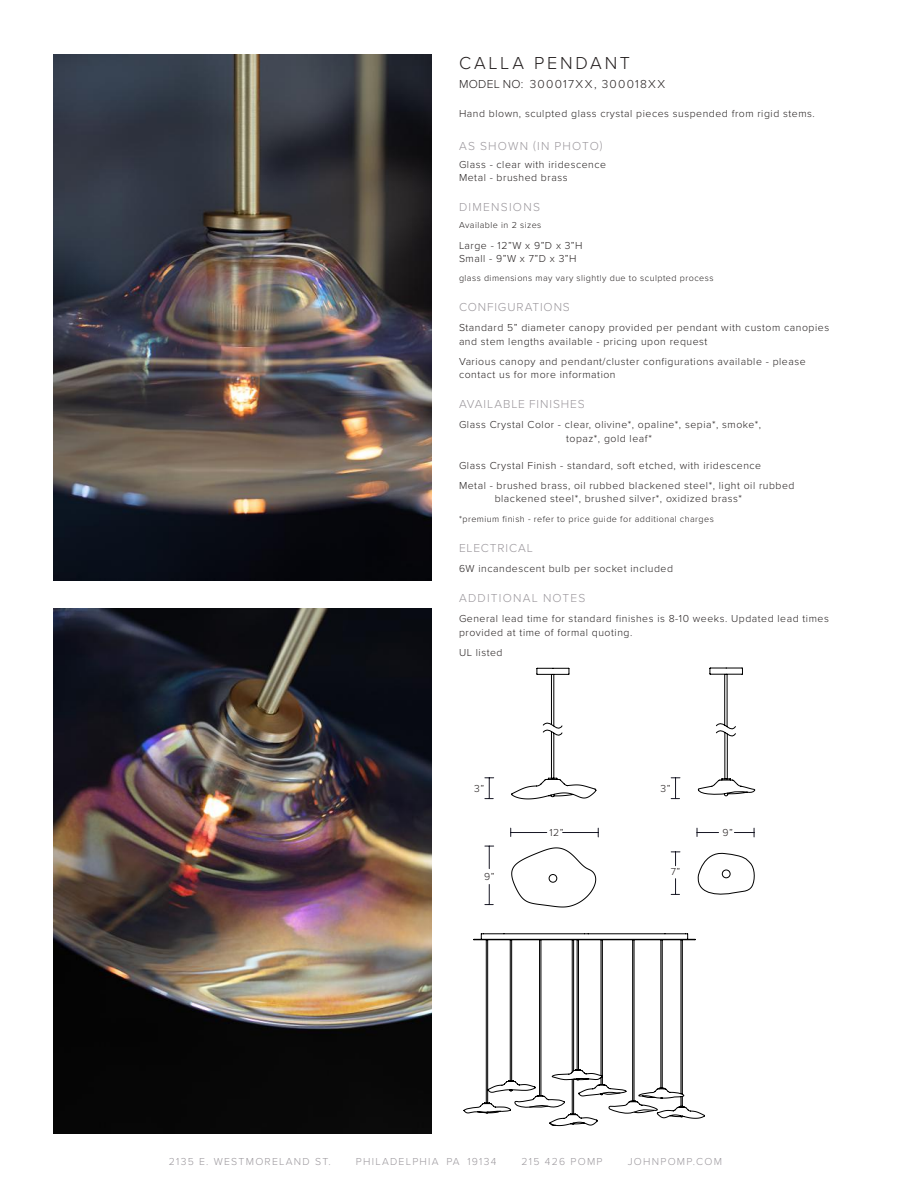
<style>
.page{position:relative;width:918px;height:1188px;background:#fff}
.page>*{position:absolute;margin:0;border:0;box-sizing:border-box;transform-origin:0 0}
.t1{font:300 18px "Proxima Nova";letter-spacing:.155em;color:#241f1f}
.t2{font:300 12px "Proxima Nova";letter-spacing:.105em;color:#9c989d}
.t3{font:300 12px "Proxima Nova";letter-spacing:.08em;color:#9c989d}
.t4{font:300 12px "Proxima Nova";letter-spacing:.1em;color:#241f1f}
.t5{font:300 10.5px/13.5px "Proxima Nova";letter-spacing:.05em;color:#241f1f}
.t6{font:300 10.5px "Proxima Nova";letter-spacing:.12em;color:#9c989d}
.t7{font:300 9px "Proxima Nova";letter-spacing:.05em;color:#241f1f}
</style>
<div class="page">
<img style="left:54px;top:608px;width:378px;height:526px">
<img style="left:54px;top:54px;width:378px;height:527px">
<svg style="left:485px;top:884px;width:8px;height:21px"></svg>
<svg style="left:485px;top:846px;width:9px;height:23px"></svg>
<svg style="left:671px;top:879px;width:9px;height:16px"></svg>
<svg style="left:671px;top:852px;width:9px;height:14px"></svg>
<svg style="left:485px;top:778px;width:9px;height:21px"></svg>
<svg style="left:671px;top:778px;width:9px;height:21px"></svg>
<svg style="left:464px;top:933px;width:241px;height:193px"></svg>
<svg style="left:634px;top:1110px;width:20px;height:3px"></svg>
<svg style="left:529px;top:1093px;width:91px;height:15px"></svg>
<svg style="left:510px;top:668px;width:89px;height:239px"></svg>
<svg style="left:696px;top:668px;width:60px;height:227px"></svg>
<h1 class="t1" style="left:459px;top:50px;width:173px">CALLA PENDANT</h1>
<p class="t4" style="left:459px;top:75px;width:208px">MODEL NO: 300017XX, 300018XX</p>
<p class="t5" style="left:459px;top:106px;width:357px">Hand blown, sculpted glass crystal pieces suspended from rigid stems.</p>
<p class="t2" style="left:459px;top:137px;width:145px">AS SHOWN (IN PHOTO)</p>
<p class="t5" style="left:459px;top:157px;width:149px">Glass - clear with iridescence<br>Metal - brushed brass</p>
<p class="t2" style="left:459px;top:198px;width:82px">DIMENSIONS</p>
<p class="t7" style="left:459px;top:219px;width:84px">Available in 2 sizes</p>
<p class="t5" style="left:459px;top:238px;width:125px">Large - 12”W x 9”D x 3”H<br>Small - 9”W x 7”D x 3”H</p>
<p class="t7" style="left:459px;top:271px;width:256px">glass dimensions may vary slightly due to sculpted process</p>
<p class="t3" style="left:459px;top:298px;width:112px">CONFIGURATIONS</p>
<p class="t5" style="left:459px;top:320px;width:372px">Standard 5” diameter canopy provided per pendant with custom canopies and stem lengths available - pricing upon request</p>
<p class="t5" style="left:459px;top:354px;width:348px">Various canopy and pendant/cluster configurations available - please contact us for more information</p>
<p class="t3" style="left:459px;top:395px;width:127px">AVAILABLE FINISHES</p>
<p class="t5" style="left:459px;top:418px;width:304px;text-align:center">Glass Crystal Color - clear, olivine*, opaline*, sepia*, smoke*, topaz*, gold leaf*</p>
<p class="t5" style="left:459px;top:455px;width:337px;line-height:20.2px">Glass Crystal Finish - standard, soft etched, with iridescence<br>Metal - brushed brass, oil rubbed blackened steel*, light oil rubbed</p>
<p class="t5" style="left:495px;top:492px;width:249px">blackened steel*, brushed silver*, oxidized brass*</p>
<p class="t7" style="left:459px;top:513px;width:256px">*premium finish - refer to price guide for additional charges</p>
<p class="t3" style="left:459px;top:539px;width:75px">ELECTRICAL</p>
<p class="t5" style="left:459px;top:562px;width:216px">6W incandescent bulb per socket included</p>
<p class="t2" style="left:459px;top:589px;width:128px">ADDITIONAL NOTES</p>
<p class="t5" style="left:459px;top:612px;width:371px">General lead time for standard finishes is 8-10 weeks. Updated lead times provided at time of formal quoting.</p>
<p class="t5" style="left:459px;top:645px;width:45px">UL listed</p>
<p class="t5" style="left:474px;top:781px;width:11px">3”</p>
<p class="t5" style="left:661px;top:781px;width:11px">3”</p>
<p class="t5" style="left:484px;top:869px;width:12px">9”</p>
<p class="t5" style="left:550px;top:825px;width:16px">12”</p>
<p class="t5" style="left:722px;top:825px;width:12px">9”</p>
<p class="t5" style="left:671px;top:865px;width:11px">7”</p>
<p class="t6" style="left:169px;top:1154px;width:164px">2135 E. WESTMORELAND ST.</p>
<p class="t6" style="left:356px;top:1154px;width:142px">PHILADELPHIA PA 19134</p>
<p class="t6" style="left:522px;top:1154px;width:82px">215 426 POMP</p>
<p class="t6" style="left:628px;top:1154px;width:96px">JOHNPOMP.COM</p>
</div>
